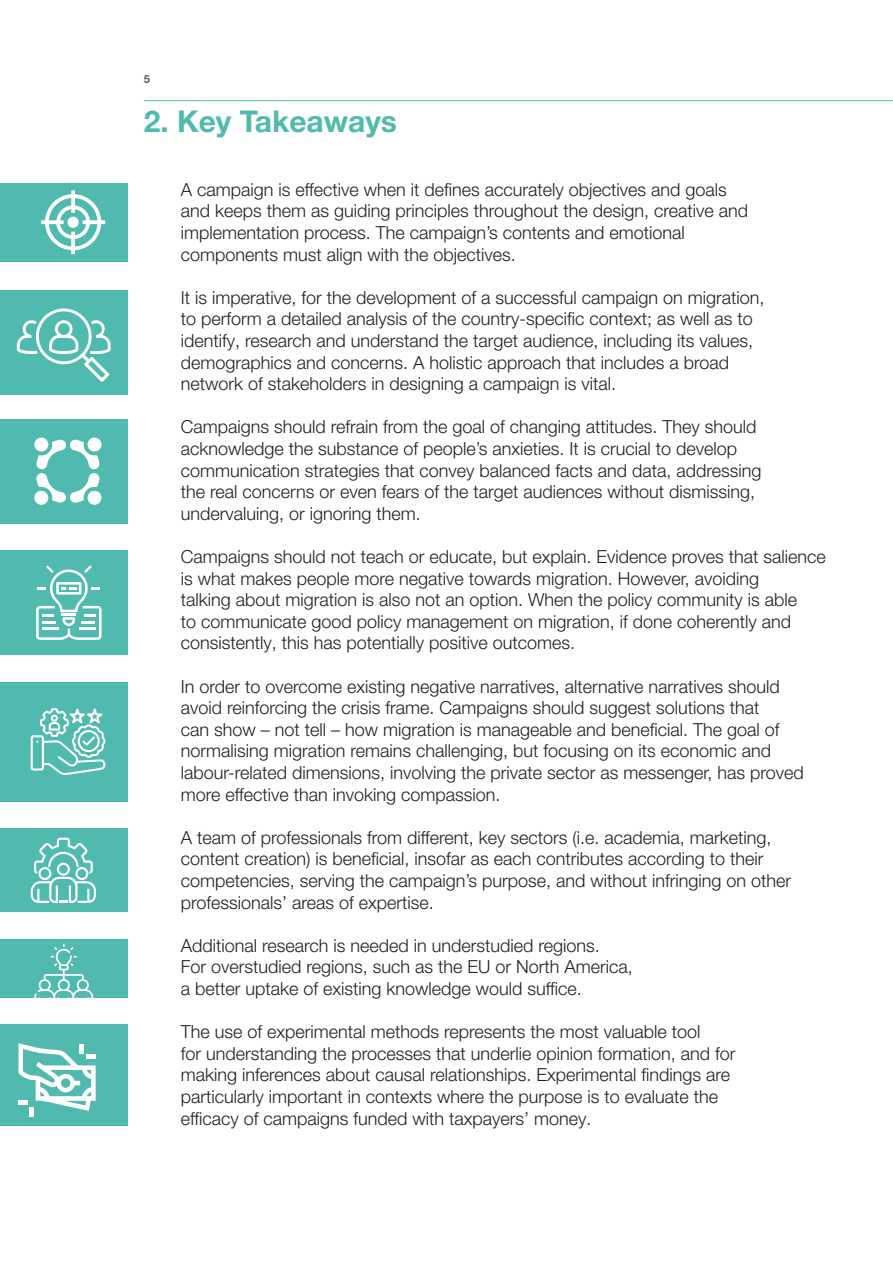
<style>
.page{position:relative;width:893px;height:1263px;background:#fff}
.page>*{position:absolute;margin:0;border:0;box-sizing:border-box;transform-origin:0 0}
.t1{font:700 30px "Helvetica Neue LT Pro";color:#4fbaad}
.t2{font:300 18px/21.6px "Helvetica Neue LT Pro";color:#231f20}
.t3{font:700 11.25px "Helvetica Neue LT Pro";color:#5c5e57}
</style>
<div class="page">
<hr style="left:144px;top:100px;width:749px;height:1px;background:#4fbaad">
<div style="left:0;top:183px;width:128px;height:79px;background:#4fbaad"></div>
<svg style="left:41px;top:190px;width:64px;height:64px"></svg>
<div style="left:67px;top:217px;width:12px;height:11px;background:#fff;border-radius:50%"></div>
<div style="left:0;top:290px;width:128px;height:104px;background:#4fbaad"></div>
<svg style="left:17px;top:308px;width:94px;height:74px"></svg>
<div style="left:0;top:419px;width:128px;height:104px;background:#4fbaad"></div>
<svg style="left:34px;top:437px;width:68px;height:68px"></svg>
<div style="left:88px;top:438px;width:14px;height:14px;background:#fff;border-radius:50%"></div>
<div style="left:0;top:550px;width:128px;height:105px;background:#4fbaad"></div>
<svg style="left:36px;top:568px;width:66px;height:72px"></svg>
<div style="left:0;top:682px;width:128px;height:119px;background:#4fbaad"></div>
<svg style="left:31px;top:708px;width:75px;height:67px"></svg>
<div style="left:0;top:828px;width:128px;height:84px;background:#4fbaad"></div>
<svg style="left:31px;top:837px;width:65px;height:66px"></svg>
<div style="left:0;top:939px;width:128px;height:58px;background:#4fbaad"></div>
<svg style="left:34px;top:944px;width:59px;height:54px"></svg>
<div style="left:0;top:1024px;width:128px;height:101px;background:#4fbaad"></div>
<svg style="left:18px;top:1043px;width:78px;height:68px"></svg>
<div style="left:29px;top:1107px;width:5px;height:10px;background:#fff"></div>
<p class="t3" style="left:144px;top:72px;width:8px">5</p>
<p class="t1" style="left:144px;top:102px;width:255px">2. Key Takeaways</p>
<p class="t2" style="left:181px;top:178px;width:548px">A campaign is effective when it defines accurately objectives and goals</p>
<p class="t2" style="left:181px;top:200px;width:569px">and keeps them as guiding principles throughout the design, creative and implementation process. The campaign’s contents and emotional</p>
<p class="t2" style="left:181px;top:243px;width:337px">components must align with the objectives.</p>
<p class="t2" style="left:181px;top:286px;width:585px">It is imperative, for the development of a successful campaign on migration,</p>
<p class="t2" style="left:181px;top:308px;width:574px">to perform a detailed analysis of the country-specific context; as well as to</p>
<p class="t2" style="left:181px;top:329px;width:574px">identify, research and understand the target audience, including its values, demographics and concerns. A holistic approach that includes a broad</p>
<p class="t2" style="left:181px;top:373px;width:437px">network of stakeholders in designing a campaign is vital.</p>
<p class="t2" style="left:181px;top:416px;width:582px">Campaigns should refrain from the goal of changing attitudes. They should acknowledge the substance of people’s anxieties. It is crucial to develop communication strategies that convey balanced facts and data, addressing</p>
<p class="t2" style="left:181px;top:481px;width:576px">the real concerns or even fears of the target audiences without dismissing, undervaluing, or ignoring them.</p>
<p class="t2" style="left:181px;top:545px;width:647px">Campaigns should not teach or educate, but explain. Evidence proves that salience is what makes people more negative towards migration. However, avoiding<br>talking about migration is also not an option. When the policy community is able<br>to communicate good policy management on migration, if done coherently and consistently, this has potentially positive outcomes.</p>
<p class="t2" style="left:181px;top:675px;width:601px">In order to overcome existing negative narratives, alternative narratives should</p>
<p class="t2" style="left:181px;top:697px;width:625px">avoid reinforcing the crisis frame. Campaigns should suggest solutions that<br>can show – not tell – how migration is manageable and beneficial. The goal of normalising migration remains challenging, but focusing on its economic and labour-related dimensions, involving the private sector as messenger, has proved more effective than invoking compassion.</p>
<p class="t2" style="left:181px;top:826px;width:592px">A team of professionals from different, key sectors (i.e. academia, marketing,</p>
<p class="t2" style="left:181px;top:848px;width:612px">content creation) is beneficial, insofar as each contributes according to their competencies, serving the campaign’s purpose, and without infringing on other professionals’ areas of expertise.</p>
<p class="t2" style="left:181px;top:934px;width:421px">Additional research is needed in understudied regions.</p>
<p class="t2" style="left:181px;top:956px;width:454px">For overstudied regions, such as the EU or North America,</p>
<p class="t2" style="left:181px;top:977px;width:403px">a better uptake of existing knowledge would suffice.</p>
<p class="t2" style="left:181px;top:1021px;width:521px">The use of experimental methods represents the most valuable tool</p>
<p class="t2" style="left:181px;top:1042px;width:556px">for understanding the processes that underlie opinion formation, and for</p>
<p class="t2" style="left:181px;top:1064px;width:551px">making inferences about causal relationships. Experimental findings are</p>
<p class="t2" style="left:181px;top:1085px;width:539px">particularly important in contexts where the purpose is to evaluate the</p>
<p class="t2" style="left:181px;top:1107px;width:412px">efficacy of campaigns funded with taxpayers’ money.</p>
</div>
